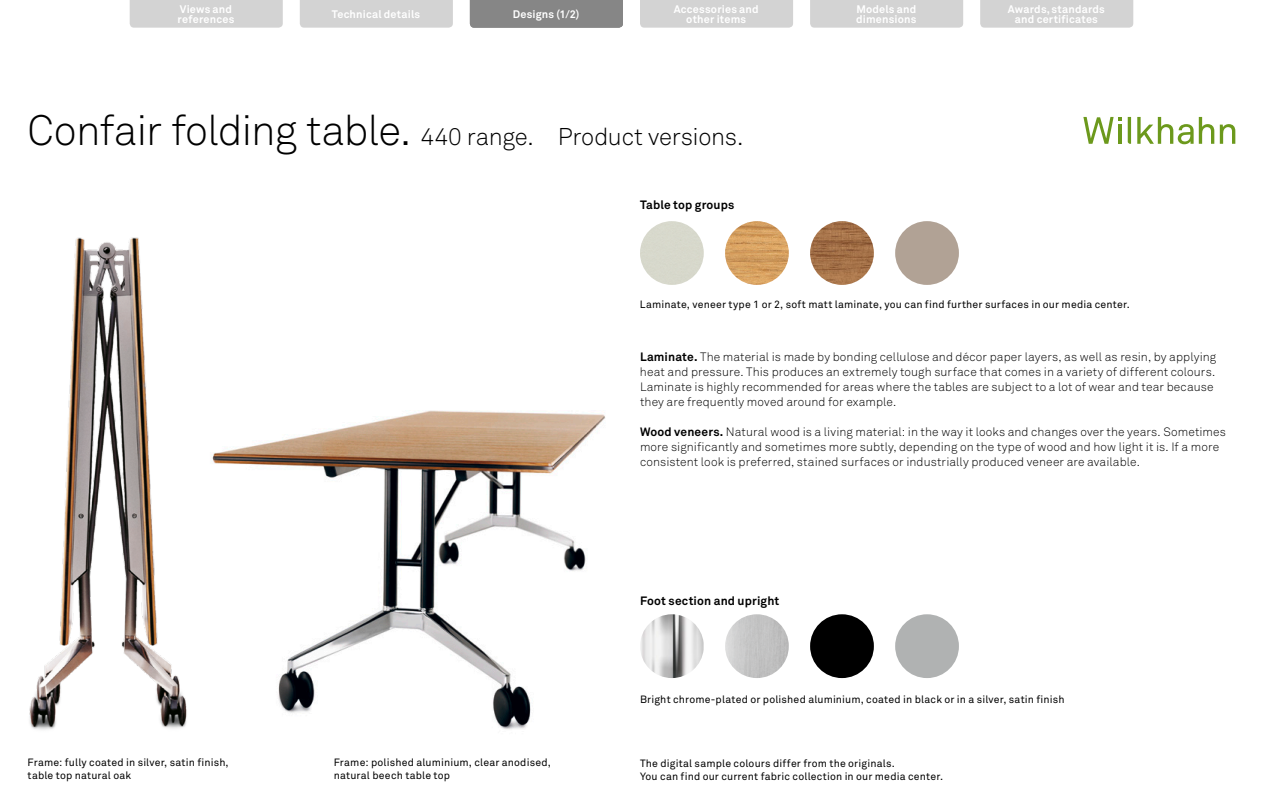
<style>
.page{position:relative;width:1263px;height:808px;background:#fff}
.page>*{position:absolute;margin:0;border:0;box-sizing:border-box;transform-origin:0 0}
.t1{font:300 24px "Akkurat Pro";letter-spacing:-.01em;color:#000}
.t2{font:300 12px/15px "Akkurat Pro";letter-spacing:.01em;color:#000}
.t3{font:700 12px "Akkurat Pro";letter-spacing:.015em;color:#000}
.t4{font:700 10.8px/10.5px "Akkurat Pro";letter-spacing:.015em;color:#fff}
.t5{font:10.5px/13.5px "Akkurat Pro";letter-spacing:.015em;color:#000}
.s1{font-size:42px}
.s2{font-weight:700}
</style>
<div class="page">
<img style="left:211px;top:410px;width:394px;height:319px">
<img style="left:29px;top:237px;width:158px;height:493px">
<div style="left:640px;top:221px;width:64px;height:64px;background:#d7d8cc;border-radius:32px"></div>
<img style="left:725px;top:221px;width:64px;height:64px;border-radius:32px">
<img style="left:810px;top:221px;width:64px;height:64px;border-radius:32px">
<div style="left:895px;top:221px;width:64px;height:64px;background:#b1a295;border-radius:32px"></div>
<img style="left:640px;top:614px;width:64px;height:64px">
<img style="left:725px;top:614px;width:64px;height:64px;border-radius:32px">
<div style="left:810px;top:614px;width:64px;height:64px;background:#000;border-radius:50%"></div>
<div style="left:895px;top:614px;width:64px;height:64px;background:#b0b2b2;border-radius:50%"></div>
<div style="left:130px;top:0;width:153px;height:28px;background:#d3d3d3"></div>
<div style="left:300px;top:0;width:153px;height:28px;background:#d3d3d3"></div>
<div style="left:810px;top:0;width:153px;height:28px;background:#d3d3d3"></div>
<div style="left:980px;top:0;width:153px;height:28px;background:#d3d3d3"></div>
<div style="left:640px;top:0;width:153px;height:28px;background:#d3d3d3"></div>
<div style="left:470px;top:0;width:153px;height:28px;background:#868686"></div>
<svg style="left:1083px;top:117px;width:39px;height:27px"></svg>
<hr style="left:1118px;top:125px;width:3px;height:19px;background:#6c991c">
<svg style="left:1128px;top:117px;width:3px;height:27px"></svg>
<svg style="left:1137px;top:117px;width:56px;height:27px"></svg>
<svg style="left:1199px;top:117px;width:15px;height:27px"></svg>
<svg style="left:1220px;top:124px;width:15px;height:20px"></svg>
<p class="t4" style="left:178px;top:4px;width:58px">Views and references</p>
<p class="t4" style="left:332px;top:9px;width:90px">Technical details</p>
<p class="t4" style="left:856px;top:4px;width:62px">Models and dimensions</p>
<p class="t4" style="left:1008px;top:4px;width:98px;text-align:center">Awards,standards and certificates</p>
<p class="t4" style="left:674px;top:4px;width:86px;text-align:center">Accessories and other items</p>
<p class="t4" style="left:513px;top:9px;width:68px">Designs (1/2)</p>
<p class="t4" style="left:525px;top:9px;width:43px">Designs</p>
<h1 class="t1" style="left:28px;top:122px;width:717px"><span class="s1">Confair folding table.</span> 440 range. Product versions.</h1>
<p class="t3" style="left:640px;top:198px;width:96px">Table top groups</p>
<p class="t5" style="left:640px;top:297px;width:491px">Laminate, veneer type 1 or 2, soft matt laminate, you can find further surfaces in our media center.</p>
<p class="t2" style="left:640px;top:349px;width:578px"><span class="s2">Laminate.</span> The material is made by bonding cellulose and décor paper layers, as well as resin, by applying heat and pressure. This produces an extremely tough surface that comes in a variety of different colours.<br>Laminate is highly recommended for areas where the tables are subject to a lot of wear and tear because they are frequently moved around for example.</p>
<p class="t2" style="left:640px;top:424px;width:588px"><span class="s2">Wood veneers.</span> Natural wood is a living material: in the way it looks and changes over the years. Sometimes more significantly and sometimes more subtly, depending on the type of wood and how light it is. If a more consistent look is preferred, stained surfaces or industrially produced veneer are available.</p>
<p class="t3" style="left:640px;top:593px;width:141px">Foot section and upright</p>
<p class="t5" style="left:28px;top:756px;width:203px">Frame: fully coated in silver, satin finish, table top natural oak</p>
<p class="t5" style="left:334px;top:756px;width:219px">Frame: polished aluminium, clear anodised, natural beech table top</p>
<p class="t5" style="left:640px;top:693px;width:426px">Bright chrome-plated or polished aluminium, coated in black or in a silver, satin finish</p>
<p class="t5" style="left:640px;top:756px;width:305px">The digital sample colours differ from the originals.<br>You can find our current fabric collection in our media center.</p>
</div>
